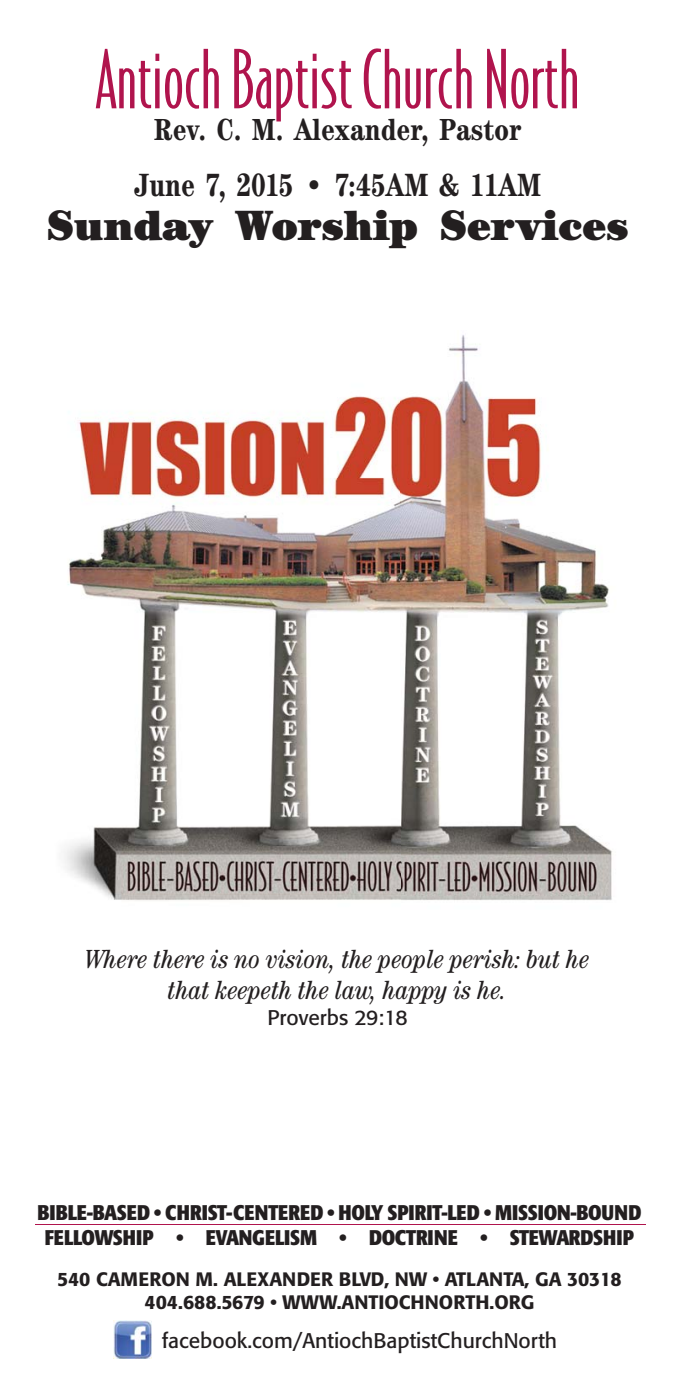
<style>
.page{position:relative;width:678px;height:1385px;background:#fff}
.page>*{position:absolute;margin:0;border:0;box-sizing:border-box;transform-origin:0 0}
.t1{font:300 77px "Bodega Sans";color:#b0144d}
.t2{font:900 43.75px "Century Itc T";color:#231f20;scale:.95 1}
.t3{font:700 condensed 33.25px "Century Itc T";color:#231f20;scale:.95 1}
.t4{font:700 condensed 31.5px "Century Itc T";color:#231f20}
.t5{font:italic condensed 26.25px/31.5px "Century";color:#231f20;text-align:center}
.t6{font:700 condensed 21px/25.2px "Formata";letter-spacing:-.01em;color:#231f20;text-align:center}
.t7{font:21px "Formata";color:#231f20}
.t8{font:500 19.25px/23.1px "Formata";color:#231f20;text-align:center}
</style>
<div class="page">
<hr style="left:35px;top:1224px;width:610px;height:1px;background:#b0144d">
<img style="left:114px;top:1320px;width:38px;height:38px">
<img style="left:64px;top:335px;width:548px;height:566px">
<p class="t1" style="left:96px;top:49px;width:485px">Antioch Baptist Church North</p>
<p class="t4" style="left:154px;top:117px;width:369px">Rev. C. M. Alexander, Pastor</p>
<p class="t3" style="left:134px;top:172px;width:430px">June 7, 2015 • 7:45AM &amp; 11AM</p>
<p class="t2" style="left:47px;top:208px;width:613px">Sunday Worship Services</p>
<p class="t5" style="left:85px;top:945px;width:506px">Where there is no vision, the people perish: but he that keepeth the law, happy is he.</p>
<p class="t7" style="left:267px;top:1007px;width:142px">Proverbs 29:18</p>
<p class="t6" style="left:37px;top:1201px;width:605px">BIBLE-BASED • CHRIST-CENTERED • HOLY SPIRIT-LED • MISSION-BOUND<br>FELLOWSHIP • EVANGELISM • DOCTRINE • STEWARDSHIP</p>
<p class="t8" style="left:57px;top:1269px;width:566px">540 CAMERON M. ALEXANDER BLVD, NW • ATLANTA, GA 30318<br>404.688.5679 • WWW.ANTIOCHNORTH.ORG</p>
<p class="t7" style="left:162px;top:1331px;width:396px">facebook.com/AntiochBaptistChurchNorth</p>
</div>
